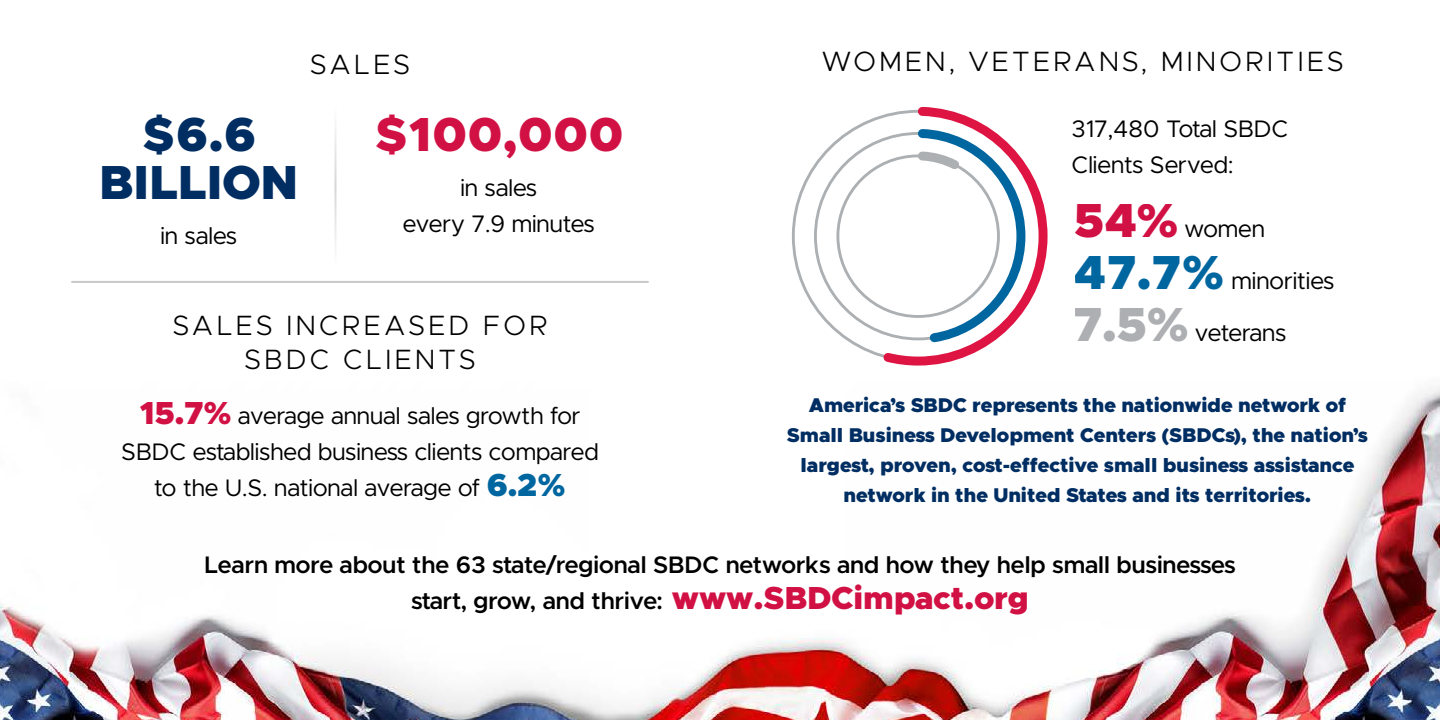
<style>
.page{position:relative;width:1440px;height:720px;background:#fff}
.page>*{position:absolute;margin:0;border:0;box-sizing:border-box;transform-origin:0 0}
.t1{font:900 48px/48px "Metropolis";color:#002d62;text-align:center}
.t2{font:900 48px "Metropolis";color:#d11144}
.t3{font:300 28px/33.6px "Metropolis";letter-spacing:.1em;color:#000;text-align:center}
.t4{font:24px/36px "Metropolis";color:#000;text-align:center}
.t5{font:600 24px/36px "Metropolis";color:#000;text-align:center}
.t6{font:900 20px/30px "Metropolis";color:#002d62;text-align:center}
.s1{font-weight:900;font-size:32px;color:#d11144}
.s2{font-weight:900;font-size:32px;color:#0066a0}
.s3{font-weight:900;font-size:48px;color:#d11144}
.s4{font-weight:900;font-size:48px;color:#0066a0}
.s5{font-weight:900;font-size:48px;color:#adafb2}
</style>
<div class="page">
<img style="left:0;top:117px;width:1440px;height:603px">
<hr style="left:72px;top:281px;width:576px;height:2px;background:#adafb2">
<hr style="left:334px;top:104px;width:2px;height:162px;background:#d4d6d7">
<svg style="left:877px;top:106px;width:175px;height:264px"></svg>
<svg style="left:913px;top:124px;width:117px;height:224px"></svg>
<p class="t3" style="left:310px;top:48px;width:102px">SALES</p>
<p class="t3" style="left:821px;top:45px;width:524px">WOMEN, VETERANS, MINORITIES</p>
<h1 class="t1" style="left:99px;top:111px;width:201px">$6.6<br>BILLION</h1>
<p class="t4" style="left:160px;top:218px;width:78px">in sales</p>
<h1 class="t2" style="left:374px;top:104px;width:252px">$100,000</h1>
<p class="t4" style="left:403px;top:170px;width:193px">in sales<br>every 7.9 minutes</p>
<p class="t3" style="left:172px;top:309px;width:377px">SALES INCREASED FOR<br>SBDC CLIENTS</p>
<p class="t4" style="left:121px;top:397px;width:479px"><span class="s1">15.7%</span> average annual sales growth for<br>SBDC established business clients compared to the U.S. national average of <span class="s2">6.2%</span></p>
<p class="t4" style="left:1072px;top:111px;width:218px;text-align:left">317,480 Total SBDC<br>Clients Served:</p>
<p class="t4" style="left:1074px;top:203px;width:262px;line-height:52px;text-align:left"><span class="s3">54%</span> women<br><span class="s4">47.7%</span> minorities<br><span class="s5">7.5%</span> veterans</p>
<p class="t6" style="left:787px;top:390px;width:582px">America’s SBDC represents the nationwide network of Small Business Development Centers (SBDCs), the nation’s largest, proven, cost-effective small business assistance network in the United States and its territories.</p>
<p class="t5" style="left:204px;top:546px;width:1033px">Learn more about the 63 state/regional SBDC networks and how they help small businesses start, grow, and thrive: <span class="s1">www.SBDCimpact.org</span></p>
</div>
